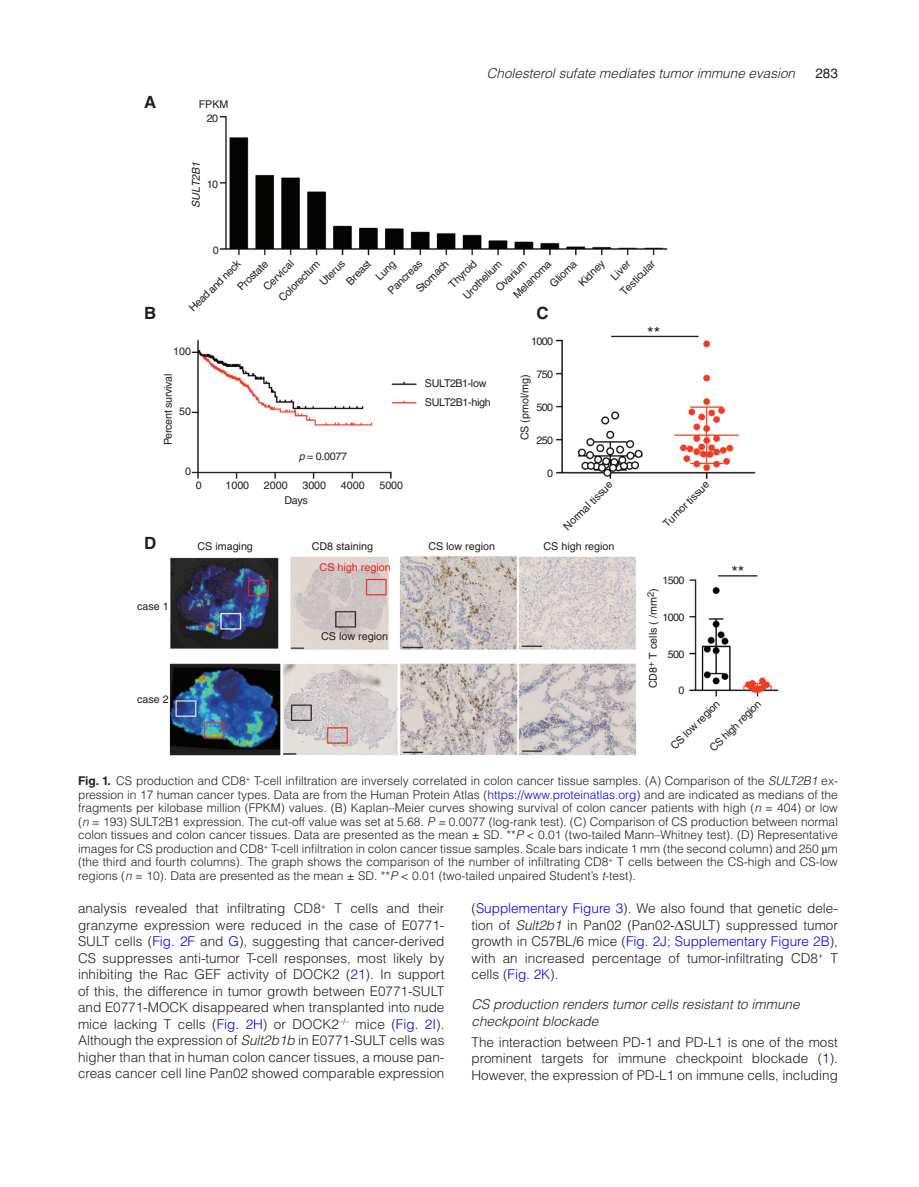
<style>
.page{position:relative;width:919px;height:1187px;background:#fff}
.page>*{position:absolute;margin:0;border:0;box-sizing:border-box;transform-origin:0 0}
.t1{font:700 16.8px "Helvetica";color:#231f20}
.t2{font:16.8px "Helvetica";color:#231f20}
.t3{font:300 13.5px/16.5px "Helvetica LT Std";color:#231f20;text-align:justify}
.t4{font:italic 300 13.5px/16.5px "Helvetica LT Std";color:#231f20}
.t5{font:13.5px "Helvetica LT Std";color:#231f20}
.t6{font:300 12px/13.5px "Helvetica LT Std";color:#231f20;text-align:justify}
.t7{font:10.65px/19.4px "Helvetica";color:#231f20}
.t8{font:10.65px/18.6px "Helvetica";letter-spacing:-.03em;color:#231f20}
.t9{font:10.65px "Helvetica";color:#ee1d23}
.t10{font:italic 10.65px "Helvetica";color:#231f20}
.s1{font-style:italic}
.s2{font-weight:700}
.s3{color:#00f}
.s4{font-family:"Gandhari Unicode";font-weight:400}
</style>
<div class="page">
<img style="left:170px;top:116px;width:608px;height:639px">
<h1 class="t1" style="left:144px;top:92px;width:14px">A</h1>
<p class="t7" style="left:199px;top:95px;width:31px">FPKM</p>
<p class="t7" style="left:207px;top:108px;width:13px">20</p>
<p class="t4" style="left:487px;top:65px;width:310px">Cholesterol sufate mediates tumor immune evasion</p>
<p class="t5" style="left:815px;top:65px;width:24px">283</p>
<p class="t10" style="left:190px;top:208px;width:48px;rotate:-90deg">SULT2B1</p>
<p class="t7" style="left:207px;top:174px;width:13px">10</p>
<h1 class="t1" style="left:144px;top:303px;width:14px">B</h1>
<p class="t7" style="left:213px;top:240px;width:7px">0</p>
<p class="t7" style="left:219px;top:268px;width:40px;text-indent:-49px;rotate:-45deg">Head and neck<br>Prostate</p>
<p class="t7" style="left:411px;top:284px;width:42px;rotate:-45deg">Stomach</p>
<p class="t7" style="left:443px;top:279px;width:36px;rotate:-45deg">Thyroid</p>
<p class="t7" style="left:273px;top:292px;width:55px;rotate:-45deg">Colorectum</p>
<p class="t7" style="left:315px;top:276px;width:32px;rotate:-45deg">Uterus</p>
<p class="t7" style="left:341px;top:276px;width:31px;rotate:-45deg">Breast</p>
<p class="t7" style="left:370px;top:271px;width:24px;rotate:-45deg">Lung</p>
<p class="t7" style="left:258px;top:282px;width:39px;rotate:-45deg">Cervical</p>
<p class="t7" style="left:559px;top:263px;width:33px;text-indent:-21px;rotate:-45deg">Glioma<br>Kidney</p>
<p class="t7" style="left:603px;top:275px;width:46px;line-height:17.4px;text-indent:4px;rotate:-45deg">Liver<br>Testicular</p>
<p class="t7" style="left:383px;top:286px;width:45px;rotate:-45deg">Pancreas</p>
<p class="t7" style="left:508px;top:289px;width:50px;rotate:-45deg">Melanoma</p>
<p class="t7" style="left:490px;top:283px;width:41px;rotate:-45deg">Ovarium</p>
<p class="t7" style="left:458px;top:290px;width:51px;rotate:-45deg">Urothelium</p>
<h1 class="t1" style="left:536px;top:303px;width:14px">C</h1>
<p class="t7" style="left:173px;top:342px;width:19px">100</p>
<p class="t8" style="left:159px;top:445px;width:73px;rotate:-90deg">Percent survival</p>
<p class="t7" style="left:179px;top:402px;width:13px">50</p>
<p class="t7" style="left:185px;top:462px;width:7px">0</p>
<p class="t7" style="left:299px;top:446px;width:50px"><span class="s1">p</span> = 0.0077</p>
<p class="t7" style="left:196px;top:475px;width:7px">0</p>
<p class="t7" style="left:225px;top:475px;width:25px">1000</p>
<p class="t7" style="left:264px;top:475px;width:25px">2000</p>
<p class="t7" style="left:302px;top:475px;width:25px">3000</p>
<p class="t7" style="left:341px;top:475px;width:25px">4000</p>
<p class="t7" style="left:379px;top:475px;width:25px">5000</p>
<p class="t7" style="left:284px;top:490px;width:25px">Days</p>
<p class="t8" style="left:425px;top:374px;width:67px">SULT2B1-low<br>SULT2B1-high</p>
<p class="t7" style="left:531px;top:331px;width:24px">1000</p>
<p class="t7" style="left:536px;top:364px;width:18px">750</p>
<p class="t7" style="left:515px;top:440px;width:68px;rotate:-90deg">CS (pmol/mg)</p>
<p class="t7" style="left:536px;top:397px;width:18px">500</p>
<p class="t7" style="left:536px;top:430px;width:18px">250</p>
<p class="t7" style="left:547px;top:463px;width:7px">0</p>
<h1 class="t2" style="left:647px;top:323px;width:15px">**</h1>
<p class="t7" style="left:558px;top:521px;width:66px;rotate:-45deg">Normal tissue</p>
<p class="t7" style="left:657px;top:518px;width:62px;rotate:-45deg">Tumor tissue</p>
<h1 class="t1" style="left:144px;top:533px;width:14px">D</h1>
<p class="t7" style="left:197px;top:536px;width:57px">CS imaging</p>
<p class="t7" style="left:311px;top:536px;width:63px">CD8 staining</p>
<p class="t7" style="left:137px;top:596px;width:33px">case 1</p>
<p class="t7" style="left:137px;top:689px;width:33px">case 2</p>
<p class="t9" style="left:319px;top:561px;width:73px">CS high region</p>
<p class="t7" style="left:321px;top:627px;width:69px">CS low region</p>
<p class="t7" style="left:428px;top:536px;width:68px">CS low region</p>
<p class="t7" style="left:543px;top:536px;width:72px">CS high region</p>
<p class="t7" style="left:662px;top:570px;width:24px">1500</p>
<p class="t7" style="left:643px;top:688px;width:101px;rotate:-90deg">CD8<sup>+</sup> T cells ( /mm<sup>2</sup>)</p>
<p class="t7" style="left:662px;top:607px;width:24px">1000</p>
<p class="t7" style="left:667px;top:644px;width:18px">500</p>
<p class="t7" style="left:678px;top:680px;width:7px">0</p>
<h1 class="t2" style="left:731px;top:562px;width:15px">**</h1>
<p class="t7" style="left:665px;top:740px;width:66px;rotate:-45deg">CS low region</p>
<p class="t7" style="left:704px;top:742px;width:69px;rotate:-45deg">CS high region</p>
<p class="t6" style="left:78px;top:774px;width:761px"><span class="s2">Fig. 1.</span> CS production and CD8<sup>+</sup> T-cell infiltration are inversely correlated in colon cancer tissue samples. (A) Comparison of the <span class="s1">SULT2B1</span> ex&shy;pression in 17 human cancer types. Data are from the Human Protein Atlas (<span class="s3">https://www.proteinatlas.org</span>) and are indicated as medians of the fragments per kilobase million (FPKM) values. (B) Kaplan–Meier curves showing survival of colon cancer patients with high (<span class="s1">n</span> = 404) or low (<span class="s1">n</span> = 193) SULT2B1 expression. The cut-off value was set at 5.68. <span class="s1">P =</span> 0.0077 (log-rank test). (C) Comparison of CS production between normal colon tissues and colon cancer tissues. Data are presented as the mean ± SD. **<span class="s1">P</span> &lt; 0.01 (two-tailed Mann–Whitney test). (D) Representative images for CS production and CD8<sup>+</sup> T-cell infiltration in colon cancer tissue samples. Scale bars indicate 1 mm (the second column) and 250 <span class="s4">µ</span>m (the third and fourth columns). The graph shows the comparison of the number of infiltrating CD8<sup>+</sup> T cells between the CS-high and CS-low regions (<span class="s1">n</span> = 10). Data are presented as the mean ± SD. **<span class="s1">P</span> &lt; 0.01 (two-tailed unpaired Student’s <span class="s1">t</span>-test).</p>
<p class="t3" style="left:78px;top:900px;width:368px">analysis revealed that infiltrating CD8<sup>+</sup> T cells and their granzyme expression were reduced in the case of E0771- SULT cells (<span class="s3">Fig. 2F</span> and <span class="s3">G</span>), suggesting that cancer-derived CS suppresses anti-tumor T-cell responses, most likely by inhibiting the Rac GEF activity of DOCK2 (<span class="s3">21</span>). In support of this, the difference in tumor growth between E0771-SULT and E0771-MOCK disappeared when transplanted into nude mice lacking T cells (<span class="s3">Fig. 2H</span>) or DOCK2<sup>–/–</sup> mice (<span class="s3">Fig. 2I</span>).<br>Although the expression of <span class="s1">Sult2b1b</span> in E0771-SULT cells was higher than that in human colon cancer tissues, a mouse pan&shy;creas cancer cell line Pan02 showed comparable expression</p>
<p class="t3" style="left:471px;top:900px;width:368px">(<span class="s3">Supplementary Figure 3</span>). We also found that genetic dele&shy;tion of <span class="s1">Sult2b1</span> in Pan02 (Pan02-<span class="s4">Δ</span>SULT) suppressed tumor growth in C57BL/6 mice (<span class="s3">Fig. 2J</span>; <span class="s3">Supplementary Figure 2B</span>), with an increased percentage of tumor-infiltrating CD8<sup>+</sup> T cells (<span class="s3">Fig. 2K</span>).</p>
<p class="t4" style="left:471px;top:996px;width:329px">CS production renders tumor cells resistant to immune checkpoint blockade</p>
<p class="t3" style="left:471px;top:1033px;width:368px">The interaction between PD-1 and PD-L1 is one of the most prominent targets for immune checkpoint blockade (<span class="s3">1</span>).<br>However, the expression of PD-L1 on immune cells, including</p>
</div>
